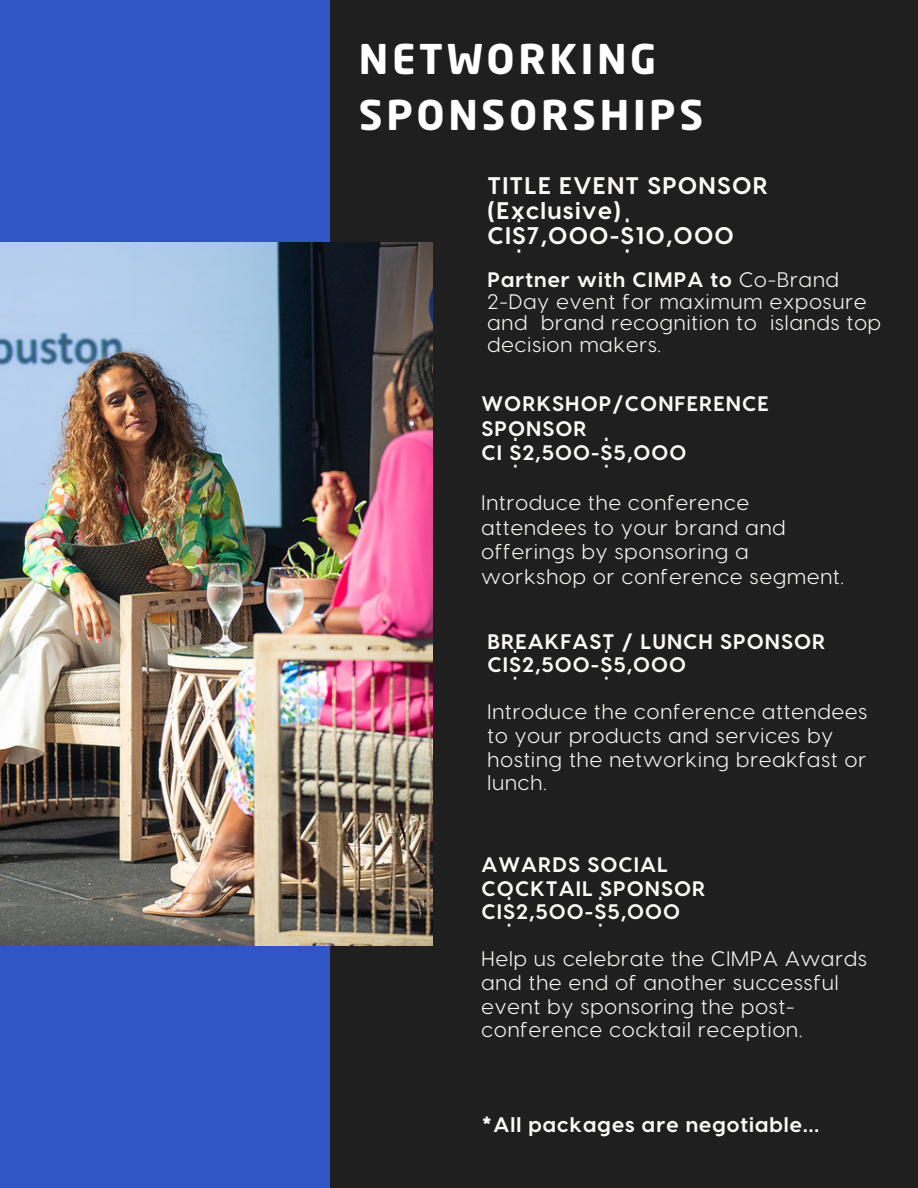
<style>
.page{position:relative;width:918px;height:1188px;background:#1f1f1f}
.page>*{position:absolute;margin:0;border:0;box-sizing:border-box;transform-origin:0 0}
.t1{font:700 40.5px/56.2px "Neo Sans Std";letter-spacing:.09em;color:#fff}
.t2{font:700 24px/24.8px "Visby CF";letter-spacing:.05em;color:#fcfbf8}
.t3{font:21px/23.7px "Visby CF";letter-spacing:.05em;color:#fcfbf8}
.t4{font:700 21px/24.8px "Visby CF";letter-spacing:.05em;color:#fcfbf8}
.s1{font-weight:400}
</style>
<div class="page">
<div style="left:0;top:0;width:329px;height:1188px;background:#3055c4"></div>
<img style="left:0;top:242px;width:433px;height:703px">
<p class="t1" style="left:359px;top:35px;width:346px">NETWORKING<br>SPONSORSHIPS</p>
<p class="t2" style="left:488px;top:172px;width:282px">TITLE EVENT SPONSOR (Exclusive)</p>
<p class="t2" style="left:488px;top:221px;width:248px">CI$7,000-$10,000</p>
<p class="t4" style="left:488px;top:266px;width:353px">Partner with CIMPA to <span class="s1">Co-Brand</span></p>
<p class="t3" style="left:488px;top:290px;width:395px;line-height:21.3px">2-Day event for maximum exposure and brand recognition to islands top decision makers.</p>
<p class="t4" style="left:482px;top:390px;width:289px">WORKSHOP/CONFERENCE<br>SPONSOR</p>
<p class="t4" style="left:482px;top:439px;width:206px">CI $2,500-$5,000</p>
<p class="t3" style="left:482px;top:489px;width:364px;line-height:24.8px">Introduce the conference attendees to your brand and offerings by sponsoring a workshop or conference segment.</p>
<p class="t4" style="left:488px;top:628px;width:339px">BREAKFAST / LUNCH SPONSOR</p>
<p class="t4" style="left:488px;top:651px;width:200px">CI$2,500-$5,000</p>
<p class="t3" style="left:488px;top:699px;width:381px">Introduce the conference attendees to your products and services by hosting the networking breakfast or lunch.</p>
<p class="t4" style="left:482px;top:851px;width:188px">AWARDS SOCIAL</p>
<p class="t4" style="left:482px;top:875px;width:225px">COCKTAIL SPONSOR</p>
<p class="t4" style="left:482px;top:898px;width:200px">CI$2,500-$5,000</p>
<p class="t3" style="left:482px;top:946px;width:387px">Help us celebrate the CIMPA Awards and the end of another successful event by sponsoring the post&shy;conference cocktail reception.</p>
<p class="t4" style="left:482px;top:1111px;width:339px">*All packages are negotiable...</p>
</div>
